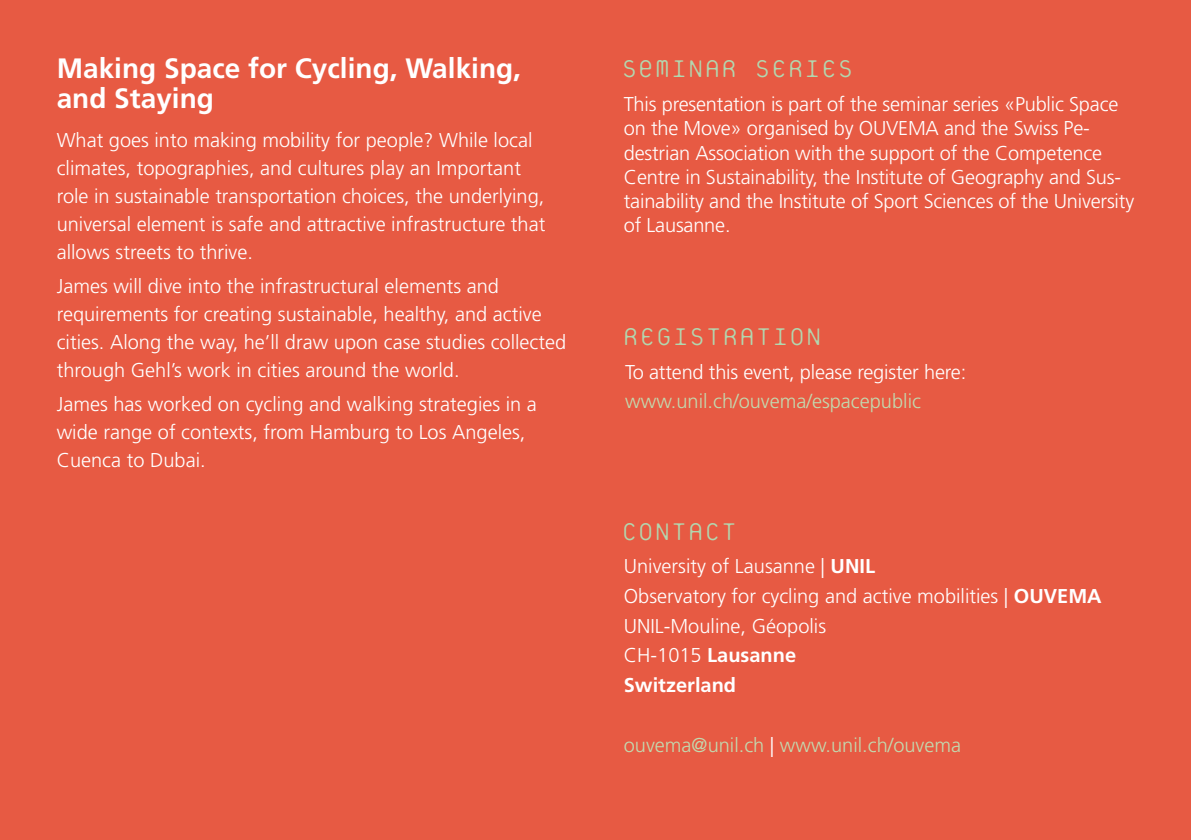
<style>
.page{position:relative;width:1191px;height:840px;background:#fff}
.page>*{position:absolute;margin:0;border:0;box-sizing:border-box;transform-origin:0 0}
.t1{font:100 36px "Platelet";color:#b2d7af}
.t2{font:700 28px/30px "Frutiger LT Std";color:#fff}
.t3{font:300 20px/28px "Frutiger LT Std";color:#fff}
.t4{font:300 20px "Frutiger LT Std";color:#c2daaf}
.s1{font-weight:700}
.s2{color:#fff}
</style>
<div class="page">
<div style="left:0;top:0;width:1191px;height:839px;background:#e75a43"></div>
<h2 class="t2" style="left:57px;top:53px;width:466px">Making Space for Cycling, Walking, and Staying</h2>
<p class="t3" style="left:57px;top:126px;width:490px">What goes into making mobility for people? While local climates, topographies, and cultures play an Important role in sustainable transportation choices, the underlying, universal element is safe and attractive infrastructure that allows streets to thrive.</p>
<p class="t3" style="left:57px;top:272px;width:511px">James will dive into the infrastructural elements and requirements for creating sustainable, healthy, and active cities. Along the way, he’ll draw upon case studies collected through Gehl’s work in cities around the world.</p>
<p class="t3" style="left:57px;top:390px;width:482px">James has worked on cycling and walking strategies in a wide range of contexts, from Hamburg to Los Angeles,<br>Cuenca to Dubai.</p>
<h1 class="t1" style="left:621px;top:52px;width:234px">SemINAR SERIES</h1>
<p class="t3" style="left:624px;top:93px;width:512px;line-height:24px">This presentation is part of the seminar series «Public Space on the Move» organised by OUVEMA and the Swiss Pe&shy;destrian Association with the support of the Competence Centre in Sustainability, the Institute of Geography and Sus&shy;tainability and the Institute of Sport Sciences of the University of Lausanne.</p>
<h1 class="t1" style="left:622px;top:319px;width:201px">REGISTRATION</h1>
<p class="t3" style="left:625px;top:358px;width:342px">To attend this event, please register here:</p>
<p class="t4" style="left:625px;top:390px;width:297px">www.unil.ch/ouvema/espacepublic</p>
<h1 class="t1" style="left:621px;top:514px;width:118px">CONTACT</h1>
<p class="t3" style="left:624px;top:551px;width:479px;line-height:29.6px">University of Lausanne | <span class="s1">UNIL<br></span>Observatory for cycling and active mobilities | <span class="s1">OUVEMA<br></span>UNIL-Mouline, Géopolis<br>CH-1015 <span class="s1">Lausanne<br>Switzerland</span></p>
<p class="t4" style="left:624px;top:732px;width:339px">ouvema@unil.ch <span class="s2">|</span> www.unil.ch/ouvema</p>
</div>
